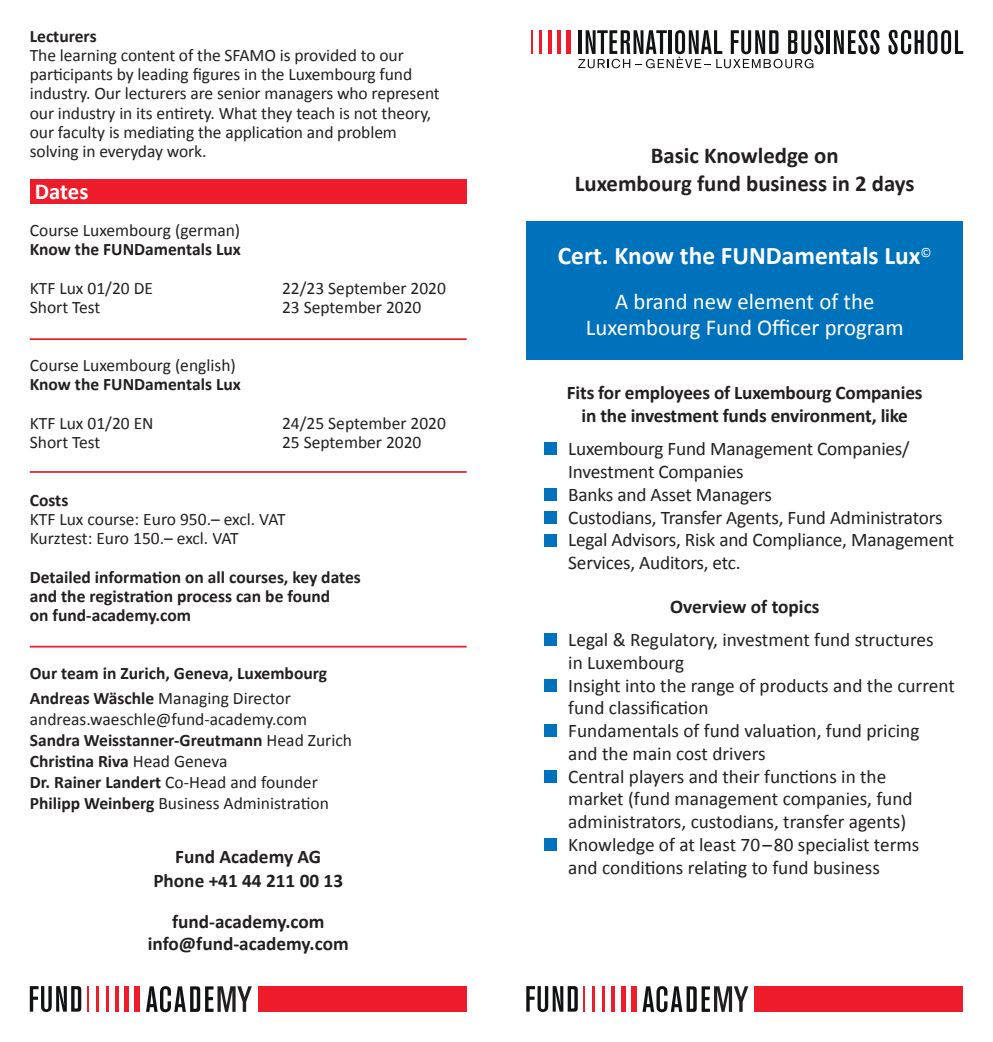
<style>
.page{position:relative;width:993px;height:1042px;background:#fff}
.page>*{position:absolute;margin:0;border:0;box-sizing:border-box;transform-origin:0 0}
.t1{font:700 25.38px "Calibri";color:#fff}
.t2{font:22.75px/26.2px "Calibri";color:#fff;text-align:center}
.t3{font:700 22.75px/28px "Calibri";color:#231f20;text-align:center}
.t4{font:700 22.75px "Calibri";letter-spacing:-.005em;color:#fff}
.t5{font:19.25px/22.8px "Calibri";color:#231f20}
.t6{font:700 19.25px/22.8px "Calibri";letter-spacing:-.01em;color:#231f20;text-align:center}
.t7{font:17.5px/19.2px "Calibri";letter-spacing:-.005em;color:#231f20}
.t8{font:700 17.5px/19.2px "Calibri";color:#231f20}
.s1{font-weight:400}
.s2{font-weight:700}
</style>
<div class="page">
<div style="left:258px;top:986px;width:208px;height:26px;background:#ee1b2a"></div>
<svg style="left:30px;top:986px;width:51px;height:26px"></svg>
<svg style="left:87px;top:986px;width:1px;height:25px"></svg>
<hr style="left:96px;top:986px;width:2px;height:25px;background:#ee1b2a">
<hr style="left:106px;top:986px;width:2px;height:25px;background:#ee1b2a">
<hr style="left:115px;top:986px;width:3px;height:25px;background:#ee1b2a">
<hr style="left:125px;top:986px;width:4px;height:25px;background:#ee1b2a">
<div style="left:135px;top:986px;width:5px;height:25px;background:#ee1b2a"></div>
<svg style="left:146px;top:986px;width:106px;height:26px"></svg>
<div style="left:30px;top:179px;width:436px;height:25px;background:#ee1b2a"></div>
<hr style="left:30px;top:471px;width:436px;height:2px;background:#ee1b2a">
<hr style="left:30px;top:646px;width:436px;height:1px;background:#ee1b2a">
<hr style="left:30px;top:338px;width:436px;height:2px;background:#ee1b2a">
<div style="left:526px;top:221px;width:436px;height:139px;background:#0072bc"></div>
<div style="left:754px;top:986px;width:208px;height:26px;background:#ee1b2a"></div>
<svg style="left:526px;top:986px;width:51px;height:26px"></svg>
<svg style="left:583px;top:986px;width:1px;height:25px"></svg>
<hr style="left:592px;top:986px;width:2px;height:25px;background:#ee1b2a">
<hr style="left:602px;top:986px;width:2px;height:25px;background:#ee1b2a">
<hr style="left:611px;top:986px;width:4px;height:25px;background:#ee1b2a">
<hr style="left:621px;top:986px;width:4px;height:25px;background:#ee1b2a">
<div style="left:631px;top:986px;width:5px;height:25px;background:#ee1b2a"></div>
<svg style="left:642px;top:986px;width:106px;height:26px"></svg>
<hr style="left:826px;top:30px;width:3px;height:24px;background:#101213">
<svg style="left:833px;top:30px;width:46px;height:24px"></svg>
<svg style="left:888px;top:30px;width:74px;height:24px"></svg>
<hr style="left:530px;top:30px;width:2px;height:24px;background:#ee1b2a">
<hr style="left:539px;top:30px;width:2px;height:24px;background:#ee1b2a">
<svg style="left:548px;top:30px;width:3px;height:24px"></svg>
<svg style="left:557px;top:30px;width:3px;height:24px"></svg>
<hr style="left:566px;top:30px;width:4px;height:24px;background:#ee1b2a">
<svg style="left:578px;top:30px;width:245px;height:38px"></svg>
<div style="left:543px;top:443px;width:13px;height:12px;background:#0072bc"></div>
<div style="left:543px;top:488px;width:13px;height:13px;background:#0072bc"></div>
<div style="left:543px;top:511px;width:13px;height:12px;background:#0072bc"></div>
<div style="left:543px;top:534px;width:13px;height:12px;background:#0072bc"></div>
<div style="left:543px;top:633px;width:13px;height:13px;background:#0072bc"></div>
<div style="left:543px;top:679px;width:13px;height:12px;background:#0072bc"></div>
<div style="left:543px;top:724px;width:13px;height:13px;background:#0072bc"></div>
<div style="left:543px;top:770px;width:13px;height:12px;background:#0072bc"></div>
<div style="left:543px;top:838px;width:13px;height:13px;background:#0072bc"></div>
<p class="t8" style="left:30px;top:25px;width:68px">Lecturers</p>
<p class="t7" style="left:30px;top:45px;width:411px">The learning content of the SFAMO is provided to our participants by leading figures in the Luxembourg fund industry. Our lecturers are senior managers who represent our industry in its entirety. What they teach is not theory, our faculty is mediating the application and problem solving in everyday work.</p>
<h2 class="t4" style="left:35px;top:178px;width:55px">Dates</h2>
<p class="t7" style="left:30px;top:220px;width:212px">Course Luxembourg (german)</p>
<p class="t8" style="left:30px;top:239px;width:212px">Know the FUNDamentals Lux</p>
<p class="t7" style="left:30px;top:278px;width:125px">KTF Lux 01/20 DE</p>
<p class="t7" style="left:282px;top:278px;width:165px">22/23 September 2020</p>
<p class="t7" style="left:30px;top:297px;width:72px">Short Test</p>
<p class="t7" style="left:282px;top:297px;width:141px">23 September 2020</p>
<p class="t7" style="left:30px;top:355px;width:207px">Course Luxembourg (english)</p>
<p class="t8" style="left:30px;top:374px;width:212px">Know the FUNDamentals Lux</p>
<p class="t7" style="left:30px;top:412px;width:125px">KTF Lux 01/20 EN</p>
<p class="t7" style="left:282px;top:412px;width:165px">24/25 September 2020</p>
<p class="t7" style="left:30px;top:432px;width:72px">Short Test</p>
<p class="t7" style="left:282px;top:432px;width:141px">25 September 2020</p>
<p class="t8" style="left:30px;top:489px;width:40px">Costs</p>
<p class="t7" style="left:30px;top:509px;width:257px">KTF Lux course: Euro 950.– excl. VAT<br>Kurztest: Euro 150.– excl. VAT</p>
<p class="t8" style="left:30px;top:566px;width:332px">Detailed information on all courses, key dates and the registration process can be found<br>on fund-academy.com</p>
<p class="t8" style="left:30px;top:660px;width:299px;line-height:24.5px">Our team in Zurich, Geneva, Luxembourg<br>Andreas Wäschle <span class="s1">Managing Director</span></p>
<p class="t7" style="left:30px;top:707px;width:323px;line-height:21px">andreas.waeschle@fund-academy.com <span class="s2">Sandra Weisstanner-Greutmann</span> Head Zurich <span class="s2">Christina Riva</span> Head Geneva<br><span class="s2">Dr. Rainer Landert</span> Co-Head and founder <span class="s2">Philipp Weinberg</span> Business Administration</p>
<p class="t6" style="left:153px;top:843px;width:191px;line-height:24.5px">Fund Academy AG<br>Phone +41 44 211 00 13</p>
<p class="t6" style="left:148px;top:909px;width:202px">fund-academy.com info@fund-academy.com</p>
<h2 class="t3" style="left:574px;top:140px;width:341px">Basic Knowledge on<br>Luxembourg fund business in 2 days</h2>
<h1 class="t1" style="left:557px;top:240px;width:375px">Cert. Know the FUNDamentals Lux<sup>©</sup></h1>
<h2 class="t2" style="left:585px;top:287px;width:319px">A brand new element of the<br>Luxembourg Fund Officer program</h2>
<p class="t6" style="left:566px;top:380px;width:357px">Fits for employees of Luxembourg Companies in the investment funds environment, like</p>
<p class="t5" style="left:568px;top:436px;width:387px">Luxembourg Fund Management Companies/ Investment Companies<br>Banks and Asset Managers<br>Custodians, Transfer Agents, Fund Administrators Legal Advisors, Risk and Compliance, Management Services, Auditors, etc.</p>
<p class="t6" style="left:669px;top:594px;width:151px">Overview of topics</p>
<p class="t5" style="left:568px;top:627px;width:388px">Legal &amp; Regulatory, investment fund structures<br>in Luxembourg<br>Insight into the range of products and the current fund classification<br>Fundamentals of fund valuation, fund pricing<br>and the main cost drivers<br>Central players and their functions in the<br>market (fund management companies, fund administrators, custodians, transfer agents)<br>Knowledge of at least 70 –80 specialist terms<br>and conditions relating to fund business</p>
</div>
